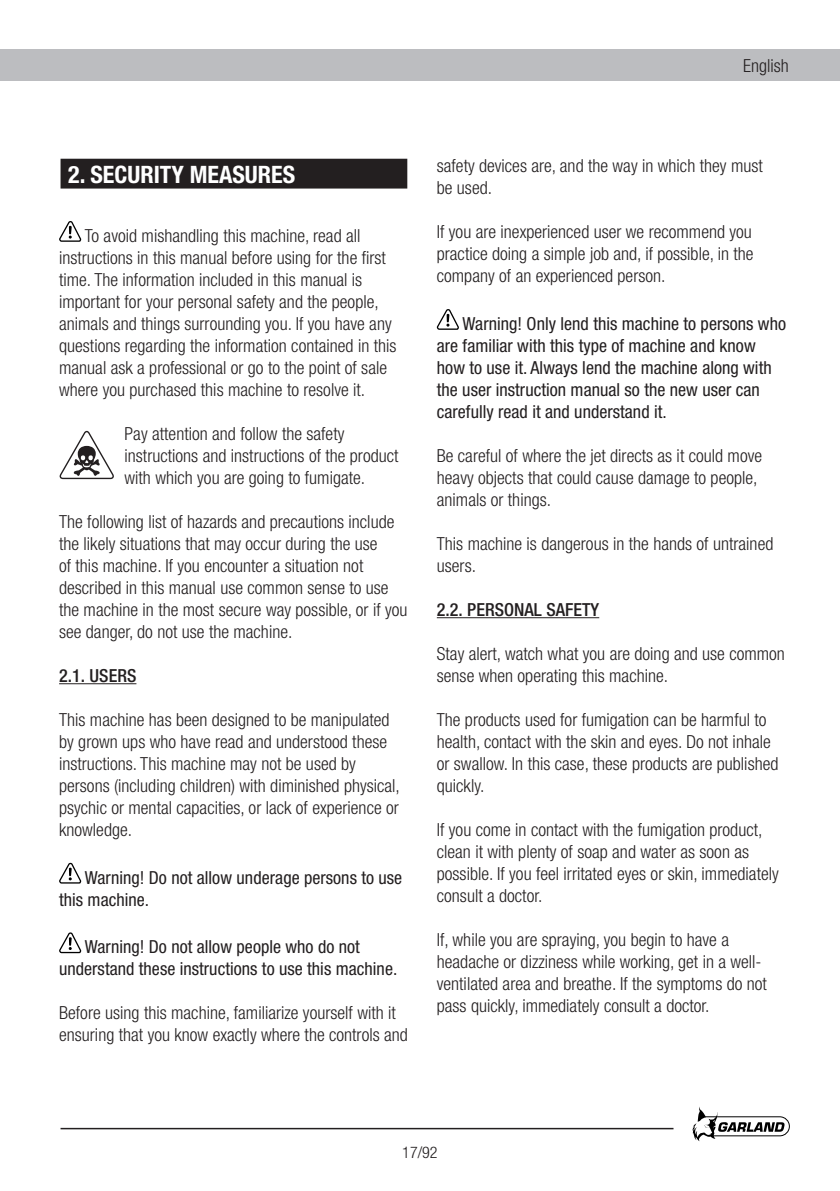
<style>
.page{position:relative;width:840px;height:1191px;background:#fff}
.page>*{position:absolute;margin:0;border:0;box-sizing:border-box;transform-origin:0 0}
.t1{font:700 condensed 24px "Helvetica Neue";color:#fff}
.t2{font:300 condensed 18px/22px "Helvetica Neue";color:#231f20}
.t3{font:condensed 18px/22px "Helvetica Neue";color:#231f20}
.t4{font:500 condensed 18px "Helvetica Neue";color:#231f20}
.t5{font:300 condensed 16px "Helvetica Neue";color:#231f20}
</style>
<div class="page">
<div style="left:0;top:50px;width:839px;height:31px;background:#bcbdc0"></div>
<svg style="left:692px;top:1107px;width:97px;height:34px"></svg>
<hr style="left:60px;top:1127px;width:613px;height:2px;background:#231f20">
<hr style="left:59px;top:683px;width:77px;height:1px;background:#231f20">
<svg style="left:59px;top:221px;width:23px;height:21px"></svg>
<svg style="left:59px;top:863px;width:23px;height:21px"></svg>
<svg style="left:59px;top:932px;width:23px;height:22px"></svg>
<hr style="left:436px;top:617px;width:163px;height:1px;background:#231f20">
<svg style="left:436px;top:309px;width:23px;height:21px"></svg>
<div style="left:61px;top:160px;width:345px;height:27px;background:#231f20"></div>
<div style="left:60px;top:159px;width:347px;height:29px;border:2px solid #231f20"></div>
<svg style="left:59px;top:430px;width:55px;height:50px"></svg>
<p class="t2" style="left:742px;top:55px;width:47px">English</p>
<h1 class="t1" style="left:68px;top:160px;width:228px">2. SECURITY MEASURES</h1>
<p class="t2" style="left:59px;top:224px;width:339px;text-indent:26px">To avoid mishandling this machine, read all instructions in this manual before using for the first time. The information included in this manual is important for your personal safety and the people, animals and things surrounding you. If you have any questions regarding the information contained in this manual ask a professional or go to the point of sale where you purchased this machine to resolve it.</p>
<p class="t2" style="left:124px;top:422px;width:275px">Pay attention and follow the safety instructions and instructions of the product with which you are going to fumigate.</p>
<p class="t2" style="left:59px;top:510px;width:350px">The following list of hazards and precautions include the likely situations that may occur during the use<br>of this machine. If you encounter a situation not described in this manual use common sense to use the machine in the most secure way possible, or if you see danger, do not use the machine.</p>
<p class="t4" style="left:59px;top:665px;width:79px">2.1. USERS</p>
<p class="t2" style="left:59px;top:708px;width:342px">This machine has been designed to be manipulated by grown ups who have read and understood these instructions. This machine may not be used by persons (including children) with diminished physical, psychic or mental capacities, or lack of experience or knowledge.</p>
<p class="t3" style="left:59px;top:866px;width:344px;text-indent:26px">Warning! Do not allow underage persons to use this machine.</p>
<p class="t3" style="left:59px;top:935px;width:339px;text-indent:26px">Warning! Do not allow people who do not understand these instructions to use this machine.</p>
<p class="t2" style="left:59px;top:1001px;width:350px">Before using this machine, familiarize yourself with it ensuring that you know exactly where the controls and</p>
<p class="t2" style="left:436px;top:155px;width:327px">safety devices are, and the way in which they must be used.</p>
<p class="t2" style="left:436px;top:221px;width:318px;text-align:justify">If you are inexperienced user we recommend you practice doing a simple job and, if possible, in the company of an experienced person.</p>
<p class="t3" style="left:436px;top:312px;width:350px;text-indent:26px">Warning! Only lend this machine to persons who are familiar with this type of machine and know how to use it. Always lend the machine along with the user instruction manual so the new user can carefully read it and understand it.</p>
<p class="t2" style="left:436px;top:444px;width:326px">Be careful of where the jet directs as it could move heavy objects that could cause damage to people, animals or things.</p>
<p class="t2" style="left:436px;top:532px;width:338px">This machine is dangerous in the hands of untrained users.</p>
<p class="t4" style="left:436px;top:599px;width:164px">2.2. PERSONAL SAFETY</p>
<p class="t2" style="left:436px;top:642px;width:349px">Stay alert, watch what you are doing and use common sense when operating this machine.</p>
<p class="t2" style="left:436px;top:708px;width:343px">The products used for fumigation can be harmful to health, contact with the skin and eyes. Do not inhale or swallow. In this case, these products are published quickly.</p>
<p class="t2" style="left:436px;top:818px;width:343px">If you come in contact with the fumigation product, clean it with plenty of soap and water as soon as possible. If you feel irritated eyes or skin, immediately consult a doctor.</p>
<p class="t2" style="left:436px;top:928px;width:331px">If, while you are spraying, you begin to have a headache or dizziness while working, get in a well&shy;ventilated area and breathe. If the symptoms do not pass quickly, immediately consult a doctor.</p>
<p class="t5" style="left:402px;top:1142px;width:37px">17/92</p>
</div>
